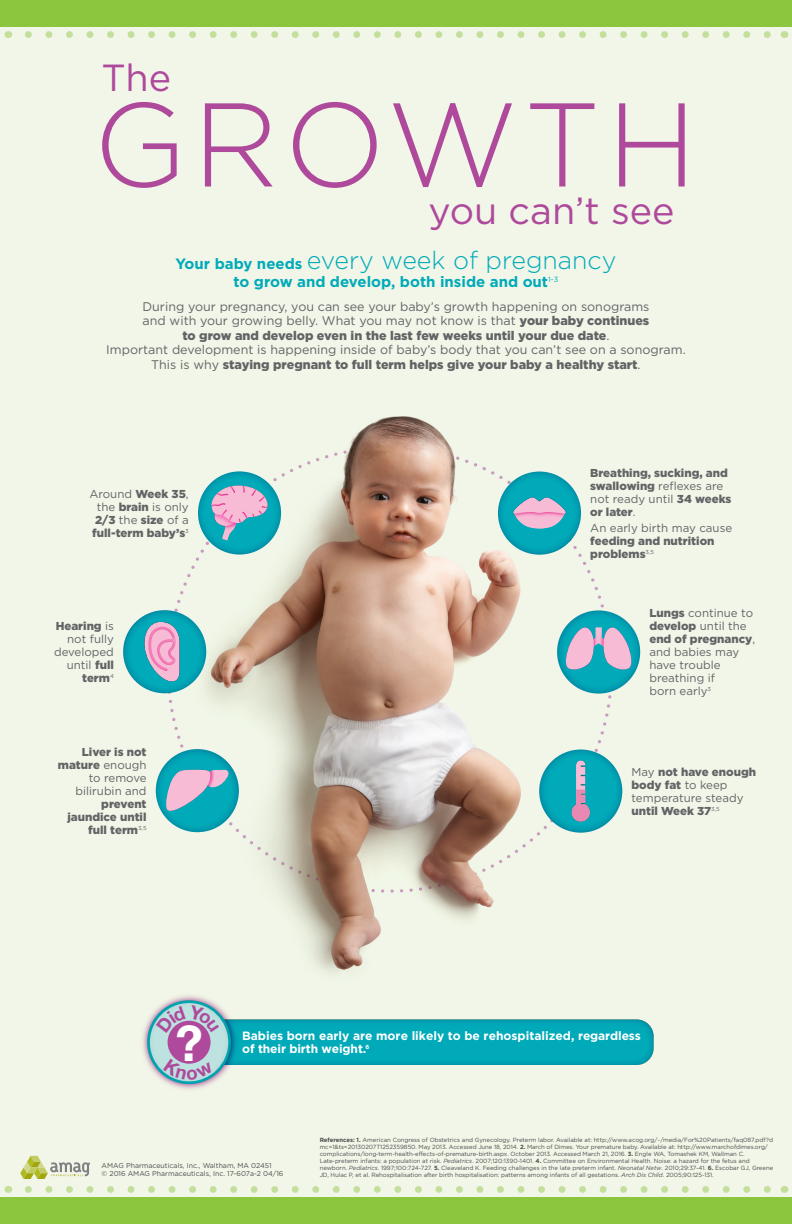
<style>
.page{position:relative;width:792px;height:1224px;background:#fff}
.page>*{position:absolute;margin:0;border:0;box-sizing:border-box;transform-origin:0 0}
.t1{font:300 118.8px "Gotham";letter-spacing:.05em;color:#ae499b}
.t2{font:700 49.1px "Helvetica Neue LT Std";color:#fff}
.t3{font:37.8px "Gotham";color:#ae499b}
.t4{font:300 25px "Gotham";color:#00aab8}
.t5{font:700 15px "Gotham";color:#00aab8}
.t6{font:12.5px/14.5px "Gotham";color:#636366;text-align:center}
.t7{font:700 12px/13.5px "Gotham";color:#fff}
.t8{font:900 11.5px/13px "Gotham";color:#636366}
.t9{font:11.5px/13px "Gotham";color:#636366}
.t10{font:7px/8px "Gotham";color:#4b4c4d}
.t11{font:6px/7px "Gotham";letter-spacing:-.005em;color:#4b4c4d}
.s1{font-weight:700;font-size:15px}
.s2{font-weight:900}
.s3{font-weight:400}
.s4{font-weight:700}
.s5{font-family:"Gotham HTF";font-style:italic}
</style>
<div class="page">
<img style="left:0;top:27px;width:792px;height:1170px">
<svg style="left:28px;top:31px;width:746px;height:7px;background:#e5f0d4"></svg>
<div style="left:0;top:0;width:792px;height:27px;background:#8bc63e"></div>
<svg style="left:28px;top:1186px;width:746px;height:7px;background:#e5f0d4"></svg>
<div style="left:0;top:1197px;width:792px;height:27px;background:#8bc63e"></div>
<div style="left:190px;top:1019px;width:464px;height:46px;background:linear-gradient(to bottom,#00a8b7,#00a8b6);border-radius:17px"></div>
<img style="left:138px;top:992px;width:102px;height:100px">
<svg style="left:20px;top:1156px;width:70px;height:23px;background:#d1d6ad"></svg>
<svg style="left:198px;top:471px;width:83px;height:84px;background:#07a3b3"></svg>
<svg style="left:211px;top:485px;width:57px;height:55px;background:#8cacc4"></svg>
<svg style="left:498px;top:472px;width:83px;height:83px;background:#02a5b4"></svg>
<svg style="left:513px;top:497px;width:53px;height:32px;background:#aaafc9"></svg>
<svg style="left:557px;top:610px;width:83px;height:84px;background:#06a3b3"></svg>
<svg style="left:564px;top:627px;width:70px;height:44px;background:#96b1c8"></svg>
<svg style="left:539px;top:750px;width:83px;height:83px;background:#02a5b5"></svg>
<svg style="left:571px;top:760px;width:19px;height:62px"></svg>
<svg style="left:156px;top:749px;width:83px;height:83px;background:#02a1b2"></svg>
<svg style="left:164px;top:769px;width:66px;height:46px;background:#79b0c5"></svg>
<svg style="left:123px;top:610px;width:83px;height:83px;background:#02a3b4"></svg>
<svg style="left:143px;top:622px;width:37px;height:59px;background:#b8a8c6"></svg>
<svg style="left:147px;top:1000px;width:84px;height:84px;background:#acb8c9"></svg>
<p class="t3" style="left:102px;top:57px;width:71px">The</p>
<p class="t1" style="left:94px;top:69px;width:605px">GROWTH</p>
<p class="t3" style="left:429px;top:190px;width:248px">you can’t see</p>
<p class="t4" style="left:176px;top:244px;width:442px"><span class="s1">Your baby needs</span> every week of pregnancy</p>
<p class="t5" style="left:234px;top:272px;width:326px">to grow and develop, both inside and out<sup>1-3</sup></p>
<p class="t6" style="left:106px;top:299px;width:581px">During your pregnancy, you can see your baby’s growth happening on sonograms<br>and with your growing belly. What you may not know is that <span class="s2">your baby continues<br>to grow and develop even in the last few weeks until your due date</span>.<br>Important development is happening inside of baby’s body that you can’t see on a sonogram.<br>This is why <span class="s2">staying pregnant to full term helps give your baby a healthy start</span>.</p>
<p class="t8" style="left:89px;top:487px;width:101px;text-align:right"><span class="s3">Around</span> Week 35<span class="s3">, the</span> brain <span class="s3">is only<br></span>2/3 <span class="s3">the</span> size <span class="s3">of a </span>full-term baby’s<sup>3</sup></p>
<p class="t9" style="left:54px;top:619px;width:61px;text-align:right"><span class="s2">Hearing</span> is not fully developed until <span class="s2">full term</span><sup>4</sup></p>
<p class="t8" style="left:58px;top:745px;width:90px;text-align:right">Liver is not mature <span class="s3">enough to remove bilirubin and </span>prevent jaundice until full term<sup>3,5</sup></p>
<p class="t8" style="left:590px;top:466px;width:143px">Breathing, sucking, and swallowing <span class="s3">reflexes are not ready until</span> 34 weeks or later<span class="s3">.</span></p>
<p class="t8" style="left:590px;top:521px;width:143px"><span class="s3">An early birth may cause </span>feeding and nutrition problems<sup>3,5</sup></p>
<p class="t9" style="left:649px;top:606px;width:107px"><span class="s2">Lungs</span> continue to <span class="s2">develop</span> until the <span class="s2">end of pregnancy</span>, and babies may have trouble breathing if<br>born early<sup>3</sup></p>
<p class="t8" style="left:632px;top:765px;width:126px"><span class="s3">May</span> not have enough body fat <span class="s3">to keep temperature steady </span>until Week 37<sup>3,5</sup></p>
<p class="t2" style="left:175px;top:1013px;width:29px">?</p>
<p class="t7" style="left:242px;top:1029px;width:400px">Babies born early are more likely to be rehospitalized, regardless of their birth weight.<sup>6</sup></p>
<p class="t10" style="left:102px;top:1161px;width:183px">AMAG Pharmaceuticals, Inc., Waltham, MA 02451<br>© 2016 AMAG Pharmaceuticals, Inc. 17-607a-2 04/16</p>
<p class="t11" style="left:320px;top:1136px;width:455px"><span class="s4">References: 1.</span> American Congress of Obstetrics and Gynecology. Preterm labor. Available at: http://www.acog.org/~/media/For%20Patients/faq087.pdf?d mc=1&amp;ts=20130207T1252359850. May 2013. Accessed June 18, 2014. <span class="s4">2.</span> March of Dimes. Your premature baby. Available at: http://www.marchofdimes.org/ complications/long-term-health-effects-of-premature-birth.aspx. October 2013. Accessed March 21, 2016. <span class="s4">3.</span> Engle WA, Tomashek KM, Wallman C.<br>Late-preterm infants: a population at risk. <span class="s5">Pediatrics</span>. 2007;120:1390-1401. <span class="s4">4.</span> Committee on Environmental Health. Noise: a hazard for the fetus and newborn. <span class="s5">Pediatrics</span>. 1997;100:724-727. <span class="s4">5.</span> Cleaveland K. Feeding challenges in the late preterm infant. <span class="s5">Neonatal Netw</span>. 2010;29:37-41. <span class="s4">6.</span> Escobar GJ, Greene JD, Hulac P, et al. Rehospitalisation after birth hospitalisation: patterns among infants of all gestations. <span class="s5">Arch Dis Child</span>. 2005;90:125-131.</p>
</div>
